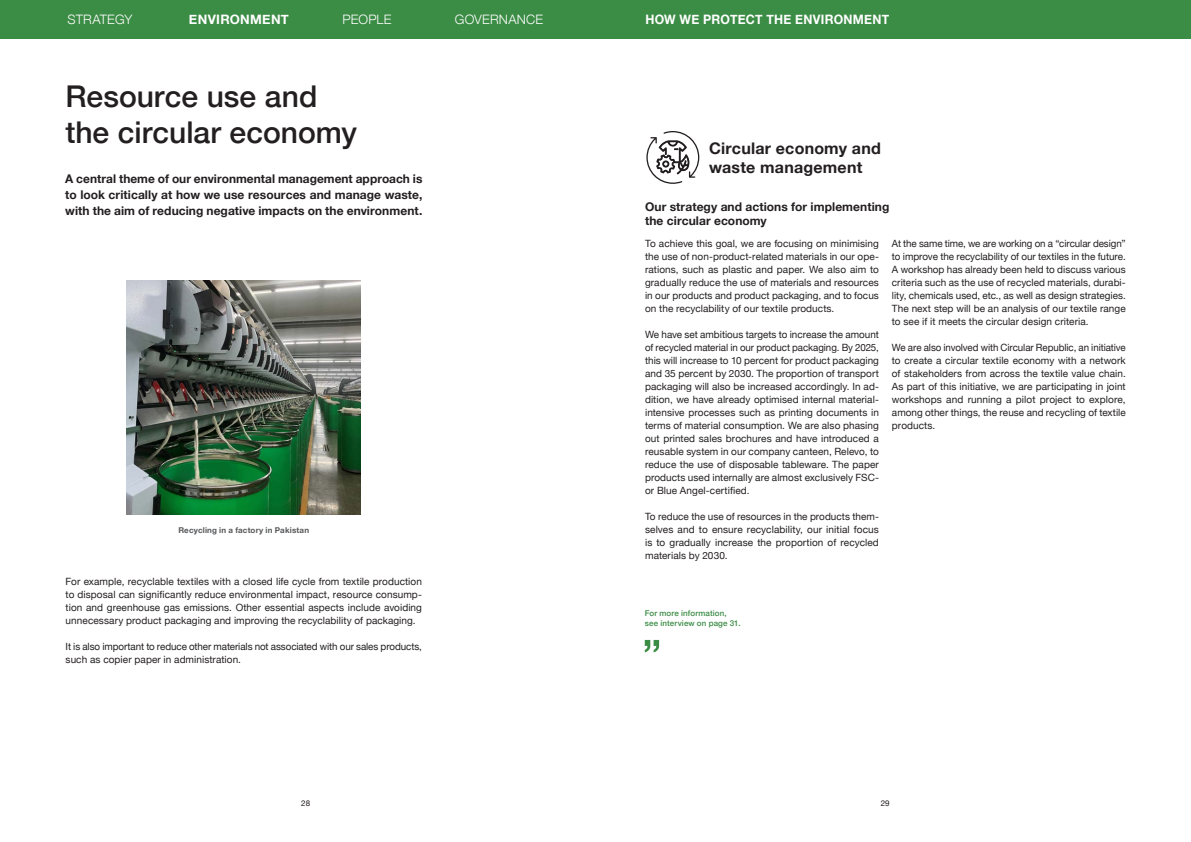
<style>
.page{position:relative;width:1191px;height:842px;background:#fff}
.page>*{position:absolute;margin:0;border:0;box-sizing:border-box;transform-origin:0 0}
.t1{font:500 30px/36px "Helvetica Neue";color:#231f20}
.t2{font:700 16px/19.2px "Helvetica Neue";letter-spacing:.015em;color:#231f20}
.t3{font:700 13px "Helvetica Neue";letter-spacing:.02em;color:#fff;scale:.94 1}
.t4{font:300 13px "Helvetica Neue";letter-spacing:.015em;color:#fff}
.t5{font:700 13px "Helvetica Neue";letter-spacing:.02em;color:#fff}
.t6{font:700 12px/16px "Helvetica Neue";letter-spacing:.005em;color:#231f20;text-align:justify}
.t7{font:10px/13px "Helvetica Neue";letter-spacing:.005em;color:#231f20;text-align:justify}
.t8{font:500 8px/10.5px "Helvetica Neue";letter-spacing:.015em;color:#3b8c45}
.t9{font:700 8px "Helvetica Neue";letter-spacing:.02em;color:#57585a}
.t10{font:8px "Helvetica Neue";color:#231f20}
</style>
<div class="page">
<div style="left:0;top:0;width:1191px;height:39px;background:#3b8c45"></div>
<svg style="left:646px;top:131px;width:53px;height:53px"></svg>
<img style="left:127px;top:280px;width:234px;height:234px">
<svg style="left:645px;top:640px;width:14px;height:12px"></svg>
<h3 class="t4" style="left:67px;top:9px;width:66px">STRATEGY</h3>
<h3 class="t5" style="left:189px;top:10px;width:101px">ENVIRONMENT</h3>
<h3 class="t4" style="left:342px;top:9px;width:51px">PEOPLE</h3>
<h3 class="t4" style="left:455px;top:9px;width:90px">GOVERNANCE</h3>
<h3 class="t3" style="left:645px;top:10px;width:261px">HOW WE PROTECT THE ENVIRONMENT</h3>
<h1 class="t1" style="left:65px;top:76px;width:293px">Resource use and the circular economy</h1>
<p class="t6" style="left:65px;top:171px;width:359px">A central theme of our environmental management approach is to look critically at how we use resources and manage waste, with the aim of reducing negative impacts on the environment.</p>
<p class="t9" style="left:178px;top:524px;width:132px">Recycling in a factory in Pakistan</p>
<p class="t7" style="left:66px;top:575px;width:358px">For example, recyclable textiles with a closed life cycle from textile production to disposal can significantly reduce environmental impact, resource consump&shy;tion and greenhouse gas emissions. Other essential aspects include avoiding unnecessary product packaging and improving the recyclability of packaging.</p>
<p class="t7" style="left:66px;top:640px;width:358px">It is also important to reduce other materials not associated with our sales products, such as copier paper in administration.</p>
<h2 class="t2" style="left:709px;top:139px;width:173px">Circular economy and waste management</h2>
<p class="t6" style="left:645px;top:200px;width:246px;line-height:14px">Our strategy and actions for implementing the circular economy</p>
<p class="t7" style="left:645px;top:237px;width:235px">To achieve this goal, we are focusing on minimising the use of non-product-related materials in our ope&shy;rations, such as plastic and paper. We also aim to gradually reduce the use of materials and resources in our products and product packaging, and to focus on the recyclability of our textile products.</p>
<p class="t7" style="left:645px;top:328px;width:235px">We have set ambitious targets to increase the amount of recycled material in our product packaging. By 2025, this will increase to 10 percent for product packaging and 35 percent by 2030. The proportion of transport packaging will also be increased accordingly. In ad&shy;dition, we have already optimised internal material&shy;intensive processes such as printing documents in terms of material consumption. We are also phasing out printed sales brochures and have introduced a reusable system in our company canteen, Relevo, to reduce the use of disposable tableware. The paper products used internally are almost exclusively FSC&shy;or Blue Angel-certified.</p>
<p class="t7" style="left:645px;top:510px;width:235px">To reduce the use of resources in the products them&shy;selves and to ensure recyclability, our initial focus is to gradually increase the proportion of recycled materials by 2030.</p>
<p class="t7" style="left:892px;top:237px;width:235px">At the same time, we are working on a “circular design” to improve the recyclability of our textiles in the future.<br>A workshop has already been held to discuss various criteria such as the use of recycled materials, durabi&shy;lity, chemicals used, etc., as well as design strategies.<br>The next step will be an analysis of our textile range to see if it meets the circular design criteria.</p>
<p class="t7" style="left:892px;top:341px;width:235px">We are also involved with Circular Republic, an initiative to create a circular textile economy with a network of stakeholders from across the textile value chain.<br>As part of this initiative, we are participating in joint workshops and running a pilot project to explore, among other things, the reuse and recycling of textile products.</p>
<p class="t8" style="left:645px;top:607px;width:97px">For more information, see interview on page 31.</p>
<p class="t10" style="left:301px;top:797px;width:10px">28</p>
<p class="t10" style="left:880px;top:797px;width:10px">29</p>
</div>
